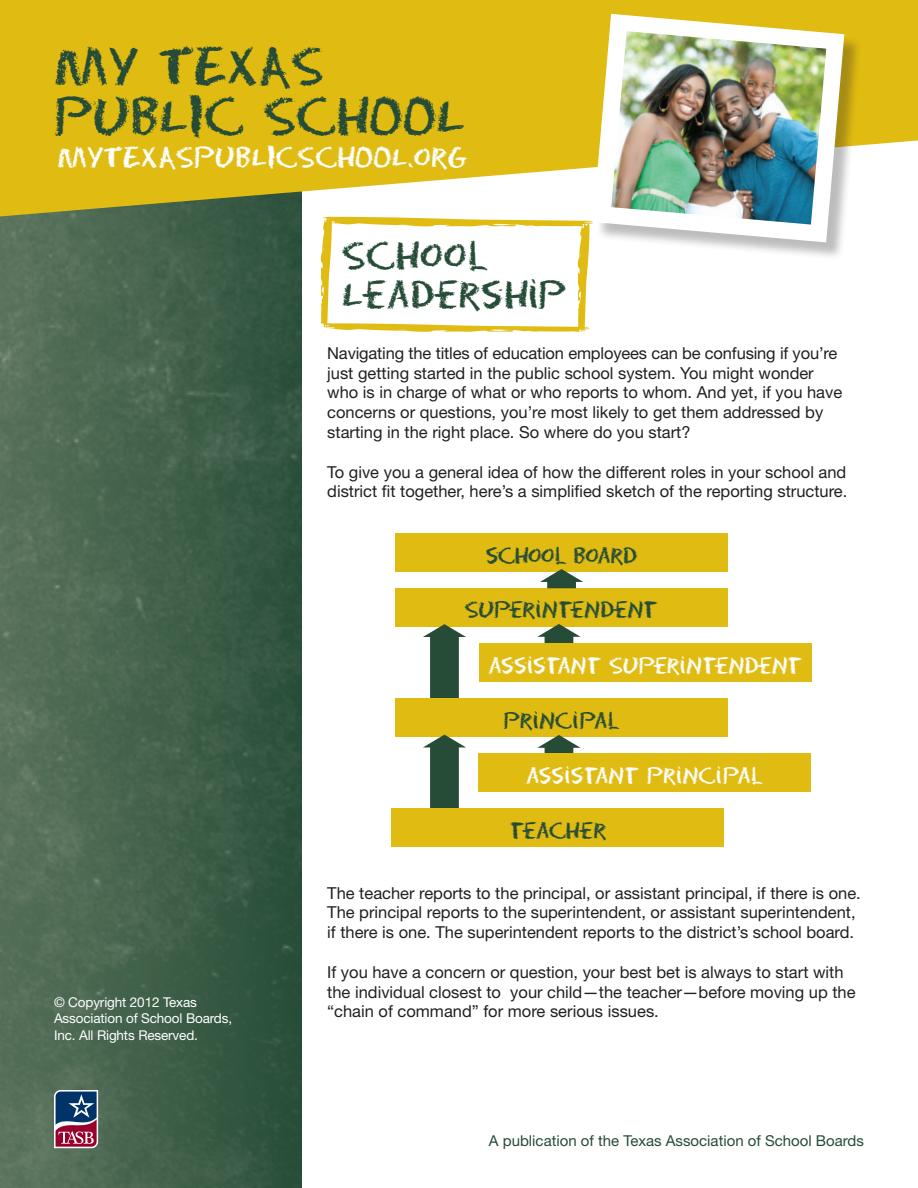
<style>
.page{position:relative;width:918px;height:1188px;background:#fff}
.page>*{position:absolute;margin:0;border:0;box-sizing:border-box;transform-origin:0 0}
.t1{font:49.5px/49.8px "Eraser";color:#264c37}
.t2{font:36px/39px "Eraser";letter-spacing:.01em;color:#264c37}
.t3{font:27px "Eraser";color:#fff}
.t4{font:21.3px "Eraser";letter-spacing:-.03em;color:#264c37}
.t5{font:21.3px "Eraser";letter-spacing:-.03em;color:#fff}
.t6{font:21.3px "Eraser";letter-spacing:-.005em;color:#fff}
.t7{font:21.3px "Eraser";letter-spacing:.01em;color:#264c37}
.t8{font:16.5px/19.8px "Helvetica Neue";color:#231f20}
.t9{font:15px "Helvetica Neue";color:#264c37}
.t10{font:13.5px/16.2px "Helvetica Neue";letter-spacing:-.01em;color:#fff}
</style>
<div class="page">
<div style="left:0;top:0;width:301px;height:1188px;background:linear-gradient(to right,#5c745d,#2c513c)"></div>
<svg style="left:0;top:0;width:918px;height:218px;background:#debf2b"></svg>
<svg style="left:53px;top:1089px;width:47px;height:61px;background:#70617e"></svg>
<div style="left:596px;top:17px;width:266px;height:244px;background:#231f20;opacity:.3"></div>
<svg style="left:593px;top:14px;width:251px;height:228px"></svg>
<img style="left:611px;top:31px;width:215px;height:194px">
<svg style="left:321px;top:217px;width:272px;height:115px"></svg>
<div style="left:396px;top:588px;width:332px;height:39px;background:#e0bb11"></div>
<div style="left:396px;top:533px;width:332px;height:39px;background:#e0bb11"></div>
<svg style="left:540px;top:569px;width:43px;height:19px"></svg>
<svg style="left:423px;top:624px;width:43px;height:74px"></svg>
<div style="left:396px;top:698px;width:332px;height:39px;background:#e0bb11"></div>
<svg style="left:423px;top:735px;width:43px;height:74px"></svg>
<div style="left:392px;top:809px;width:332px;height:38px;background:#e0bb11"></div>
<svg style="left:537px;top:624px;width:44px;height:19px"></svg>
<svg style="left:537px;top:735px;width:44px;height:19px"></svg>
<div style="left:480px;top:643px;width:332px;height:39px;background:#e0bb11"></div>
<div style="left:479px;top:754px;width:332px;height:38px;background:#e0bb11"></div>
<p class="t1" style="left:54px;top:42px;width:412px">MY TEXAS<br>PUBLIC SCHOOL</p>
<p class="t3" style="left:57px;top:142px;width:411px">MYTEXASPUBLICSCHOOL.ORG</p>
<p class="t2" style="left:342px;top:237px;width:225px">SCHOOL<br>LEADERSHIP</p>
<p class="t8" style="left:327px;top:343px;width:517px">Navigating the titles of education employees can be confusing if you’re just getting started in the public school system. You might wonder who is in charge of what or who reports to whom. And yet, if you have concerns or questions, you’re most likely to get them addressed by starting in the right place. So where do you start?</p>
<p class="t8" style="left:327px;top:462px;width:522px">To give you a general idea of how the different roles in your school and district fit together, here’s a simplified sketch of the reporting structure.</p>
<p class="t4" style="left:486px;top:543px;width:153px">SCHOOL BOARD</p>
<p class="t4" style="left:465px;top:597px;width:195px">SUPERINTENDENT</p>
<p class="t5" style="left:489px;top:653px;width:316px">ASSISTANT SUPERINTENDENT</p>
<p class="t7" style="left:503px;top:708px;width:118px">PRINCIPAL</p>
<p class="t6" style="left:526px;top:763px;width:238px">ASSISTANT PRINCIPAL</p>
<p class="t10" style="left:54px;top:994px;width:180px">© Copyright 2012 Texas<br>Association of School Boards,<br>Inc. All Rights Reserved.</p>
<p class="t4" style="left:509px;top:818px;width:99px">TEACHER</p>
<p class="t8" style="left:327px;top:883px;width:535px">The teacher reports to the principal, or assistant principal, if there is one.<br>The principal reports to the superintendent, or assistant superintendent, if there is one. The superintendent reports to the district’s school board.</p>
<p class="t8" style="left:327px;top:962px;width:530px">If you have a concern or question, your best bet is always to start with the individual closest to your child—the teacher—before moving up the “chain of command” for more serious issues.</p>
<p class="t9" style="left:489px;top:1132px;width:377px">A publication of the Texas Association of School Boards</p>
</div>
